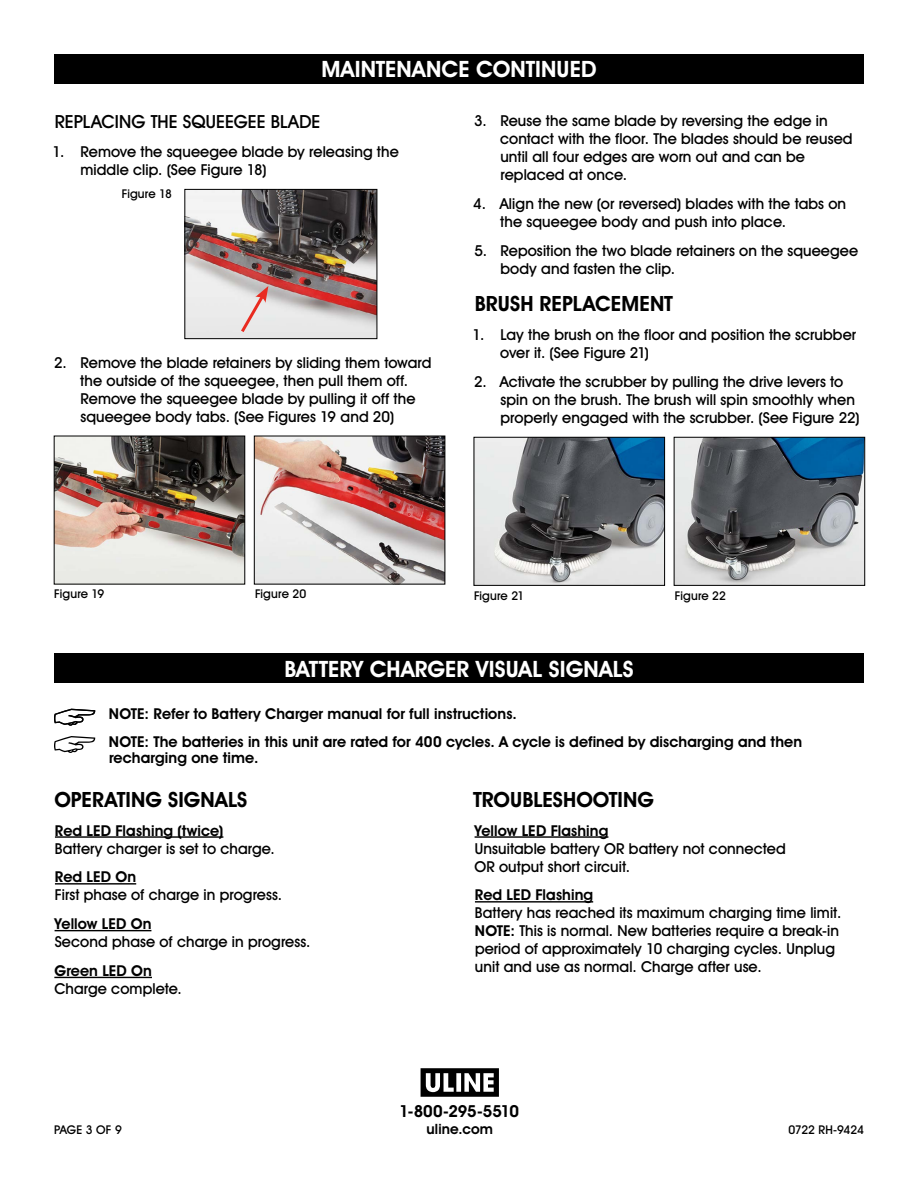
<style>
.page{position:relative;width:918px;height:1188px;background:#fff}
.page>*{position:absolute;margin:0;border:0;box-sizing:border-box;transform-origin:0 0}
.t1{font:700 22.5px "Uline Two Knine";letter-spacing:.005em;color:#fff}
.t2{font:700 21px "Uline Two Knine";letter-spacing:.005em;color:#000}
.t3{font:18px "Uline Two Knine";letter-spacing:.005em;color:#000}
.t4{font:700 16.5px "Uline Two Knine";letter-spacing:-.015em;color:#000}
.t5{font:15px/18px "Uline Two Knine";letter-spacing:.005em;color:#000}
.t6{font:700 15px/27.3px "Uline Two Knine";letter-spacing:.005em;color:#000}
.t7{font:700 14.25px "Uline Two Knine";letter-spacing:.01em;color:#000}
.t8{font:12px "Uline Two Knine";color:#000}
.s1{font-weight:700}
</style>
<div class="page">
<div style="left:54px;top:653px;width:810px;height:30px;background:#000"></div>
<hr style="left:55px;top:836px;width:168px;height:2px;background:#000">
<hr style="left:55px;top:883px;width:81px;height:2px;background:#000">
<hr style="left:55px;top:930px;width:96px;height:1px;background:#000">
<hr style="left:54px;top:977px;width:98px;height:1px;background:#000">
<hr style="left:475px;top:836px;width:133px;height:2px;background:#000">
<hr style="left:475px;top:901px;width:118px;height:2px;background:#000">
<div style="left:54px;top:54px;width:810px;height:30px;background:#000"></div>
<img style="left:186px;top:191px;width:189px;height:146px">
<div style="left:184px;top:189px;width:193px;height:150px;border:1px solid #000"></div>
<svg style="left:238px;top:286px;width:30px;height:49px"></svg>
<img style="left:56px;top:438px;width:187px;height:144px">
<div style="left:54px;top:436px;width:191px;height:148px;border:1px solid #000"></div>
<img style="left:256px;top:438px;width:187px;height:144px">
<div style="left:254px;top:436px;width:191px;height:148px;border:1px solid #000"></div>
<img style="left:676px;top:439px;width:187px;height:145px">
<div style="left:674px;top:437px;width:191px;height:149px;border:1px solid #000"></div>
<img style="left:476px;top:439px;width:187px;height:145px">
<div style="left:474px;top:437px;width:191px;height:149px;border:1px solid #000"></div>
<svg style="left:421px;top:1068px;width:78px;height:29px"></svg>
<svg style="left:54px;top:709px;width:41px;height:17px"></svg>
<svg style="left:54px;top:736px;width:41px;height:17px"></svg>
<h1 class="t1" style="left:322px;top:56px;width:276px">MAINTENANCE CONTINUED</h1>
<p class="t3" style="left:55px;top:111px;width:267px">REPLACING THE SQUEEGEE BLADE</p>
<p class="t5" style="left:80px;top:143px;width:320px;text-indent:-28px">1. Remove the squeegee blade by releasing the middle clip. (See Figure 18)</p>
<p class="t8" style="left:122px;top:187px;width:52px">Figure 18</p>
<p class="t5" style="left:80px;top:353px;width:353px;text-indent:-26px">2. Remove the blade retainers by sliding them toward the outside of the squeegee, then pull them off.<br>Remove the squeegee blade by pulling it off the squeegee body tabs. (See Figures 19 and 20)</p>
<p class="t5" style="left:500px;top:112px;width:354px;text-indent:-26px">3. Reuse the same blade by reversing the edge in contact with the floor. The blades should be reused until all four edges are worn out and can be replaced at once.</p>
<p class="t5" style="left:500px;top:194px;width:347px;text-indent:-27px">4. Align the new (or reversed) blades with the tabs on the squeegee body and push into place.</p>
<p class="t5" style="left:501px;top:241px;width:359px;text-indent:-26px">5. Reposition the two blade retainers on the squeegee body and fasten the clip.</p>
<h2 class="t2" style="left:475px;top:291px;width:200px">BRUSH REPLACEMENT</h2>
<p class="t5" style="left:500px;top:326px;width:358px;text-indent:-28px">1. Lay the brush on the floor and position the scrubber over it. (See Figure 21)</p>
<p class="t5" style="left:500px;top:373px;width:361px;text-indent:-26px">2. Activate the scrubber by pulling the drive levers to spin on the brush. The brush will spin smoothly when properly engaged with the scrubber. (See Figure 22)</p>
<p class="t8" style="left:54px;top:587px;width:52px">Figure 19</p>
<p class="t8" style="left:255px;top:587px;width:53px">Figure 20</p>
<p class="t8" style="left:474px;top:588px;width:52px">Figure 21</p>
<p class="t8" style="left:675px;top:588px;width:52px">Figure 22</p>
<h1 class="t1" style="left:284px;top:655px;width:351px">BATTERY CHARGER VISUAL SIGNALS</h1>
<p class="t6" style="left:109px;top:700px;width:695px">NOTE: Refer to Battery Charger manual for full instructions.<br>NOTE: The batteries in this unit are rated for 400 cycles. A cycle is defined by discharging and then</p>
<p class="t6" style="left:109px;top:744px;width:151px">recharging one time.</p>
<h2 class="t2" style="left:54px;top:787px;width:195px">OPERATING SIGNALS</h2>
<p class="t6" style="left:55px;top:817px;width:170px">Red LED Flashing (twice)</p>
<p class="t5" style="left:55px;top:839px;width:221px">Battery charger is set to charge.</p>
<p class="t6" style="left:55px;top:863px;width:83px">Red LED On</p>
<p class="t5" style="left:55px;top:886px;width:229px">First phase of charge in progress.</p>
<p class="t6" style="left:55px;top:910px;width:98px">Yellow LED On</p>
<p class="t5" style="left:55px;top:933px;width:257px">Second phase of charge in progress.</p>
<p class="t6" style="left:54px;top:957px;width:99px">Green LED On</p>
<p class="t5" style="left:54px;top:980px;width:129px">Charge complete.</p>
<h2 class="t2" style="left:473px;top:787px;width:183px">TROUBLESHOOTING</h2>
<p class="t6" style="left:475px;top:817px;width:135px">Yellow LED Flashing</p>
<p class="t5" style="left:474px;top:839px;width:313px">Unsuitable battery OR battery not connected<br>OR output short circuit.</p>
<p class="t6" style="left:475px;top:881px;width:120px">Red LED Flashing</p>
<p class="t5" style="left:475px;top:904px;width:368px">Battery has reached its maximum charging time limit.<br><span class="s1">NOTE:</span> This is normal. New batteries require a break-in period of approximately 10 charging cycles. Unplug unit and use as normal. Charge after use.</p>
<p class="t4" style="left:399px;top:1101px;width:121px">1-800-295-5510</p>
<p class="t7" style="left:427px;top:1120px;width:68px">uline.com</p>
<p class="t8" style="left:54px;top:1122px;width:69px">PAGE 3 OF 9</p>
<p class="t8" style="left:788px;top:1122px;width:77px">0722 RH-9424</p>
</div>
